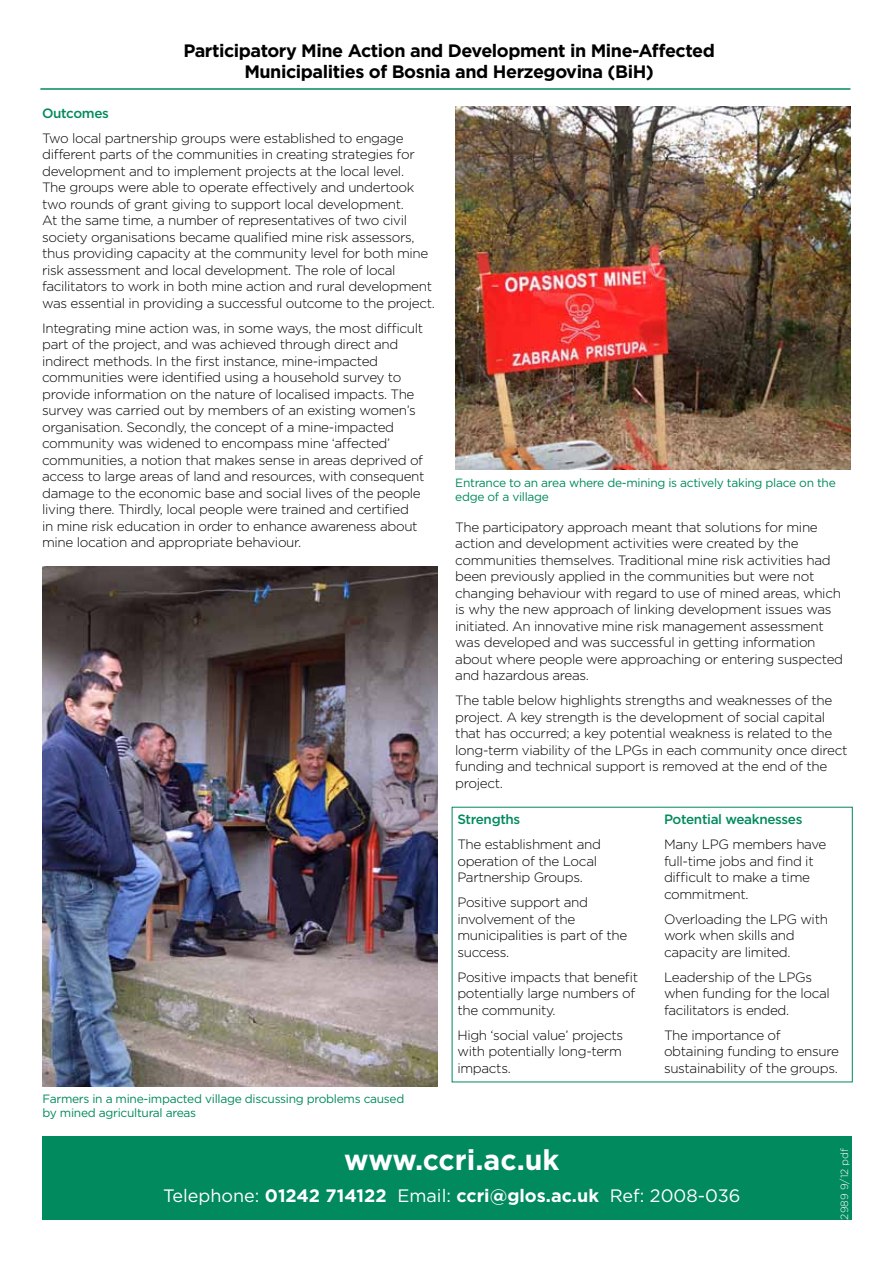
<style>
.page{position:relative;width:893px;height:1263px;background:#fff}
.page>*{position:absolute;margin:0;border:0;box-sizing:border-box;transform-origin:0 0}
.t1{font:700 28.5px "Gotham";color:#fff}
.t2{font:700 18px/21px "Gotham";letter-spacing:-.025em;color:#000;text-align:center}
.t3{font:18px "Gotham";color:#fff}
.t4{font:300 13.5px/16.5px "Gotham";letter-spacing:-.025em;color:#000}
.t5{font:500 13.5px "Gotham";letter-spacing:-.025em;color:#008a5e}
.t6{font:12px/14.2px "Gotham";letter-spacing:-.025em;color:#008a5e}
.t7{font:300 10.5px "Gotham";color:#fff}
.s1{font-weight:700}
</style>
<div class="page">
<div style="left:43px;top:1136px;width:808px;height:84px;background:#008a5e"></div>
<hr style="left:40px;top:88px;width:810px;height:2px;background:#008a5e">
<img style="left:455px;top:107px;width:395px;height:363px">
<img style="left:42px;top:567px;width:395px;height:519px">
<h2 class="t2" style="left:183px;top:40px;width:533px">Participatory Mine Action and Development in Mine-Affected<br>Municipalities of Bosnia and Herzegovina (BiH)</h2>
<p class="t5" style="left:42px;top:104px;width:68px">Outcomes</p>
<p class="t4" style="left:42px;top:129px;width:394px">Two local partnership groups were established to engage different parts of the communities in creating strategies for development and to implement projects at the local level.<br>The groups were able to operate effectively and undertook two rounds of grant giving to support local development.<br>At the same time, a number of representatives of two civil society organisations became qualified mine risk assessors, thus providing capacity at the community level for both mine risk assessment and local development. The role of local facilitators to work in both mine action and rural development was essential in providing a successful outcome to the project.</p>
<p class="t4" style="left:42px;top:319px;width:384px">Integrating mine action was, in some ways, the most difficult part of the project, and was achieved through direct and indirect methods. In the first instance, mine-impacted communities were identified using a household survey to provide information on the nature of localised impacts. The survey was carried out by members of an existing women’s organisation. Secondly, the concept of a mine-impacted community was widened to encompass mine ‘affected’ communities, a notion that makes sense in areas deprived of access to large areas of land and resources, with consequent damage to the economic base and social lives of the people living there. Thirdly, local people were trained and certified<br>in mine risk education in order to enhance awareness about mine location and appropriate behaviour.</p>
<p class="t6" style="left:43px;top:1091px;width:363px">Farmers in a mine-impacted village discussing problems caused by mined agricultural areas</p>
<p class="t6" style="left:455px;top:475px;width:382px">Entrance to an area where de-mining is actively taking place on the edge of a village</p>
<p class="t4" style="left:455px;top:518px;width:389px">The participatory approach meant that solutions for mine action and development activities were created by the communities themselves. Traditional mine risk activities had been previously applied in the communities but were not changing behaviour with regard to use of mined areas, which is why the new approach of linking development issues was initiated. An innovative mine risk management assessment was developed and was successful in getting information about where people were approaching or entering suspected and hazardous areas.</p>
<p class="t4" style="left:455px;top:692px;width:394px">The table below highlights strengths and weaknesses of the project. A key strength is the development of social capital that has occurred; a key potential weakness is related to the long-term viability of the LPGs in each community once direct funding and technical support is removed at the end of the project.</p>
<p class="t5" style="left:457px;top:810px;width:64px">Strengths</p>
<p class="t4" style="left:457px;top:836px;width:145px">The establishment and operation of the Local<br>Partnership Groups.</p>
<p class="t4" style="left:457px;top:894px;width:171px">Positive support and involvement of the municipalities is part of the success.</p>
<p class="t4" style="left:457px;top:968px;width:182px">Positive impacts that benefit potentially large numbers of the community.</p>
<p class="t4" style="left:457px;top:1026px;width:167px;text-align:justify">High ‘social value’ projects with potentially long-term impacts.</p>
<p class="t5" style="left:664px;top:810px;width:140px">Potential weaknesses</p>
<p class="t4" style="left:664px;top:836px;width:164px">Many LPG members have full-time jobs and find it difficult to make a time commitment.</p>
<p class="t4" style="left:664px;top:910px;width:165px">Overloading the LPG with work when skills and capacity are limited.</p>
<p class="t4" style="left:664px;top:968px;width:167px">Leadership of the LPGs when funding for the local facilitators is ended.</p>
<p class="t4" style="left:664px;top:1026px;width:177px">The importance of obtaining funding to ensure sustainability of the groups.</p>
<h1 class="t1" style="left:344px;top:1141px;width:217px">www.ccri.ac.uk</h1>
<h2 class="t3" style="left:163px;top:1184px;width:579px">Telephone: <span class="s1">01242 714122</span> Email: <span class="s1">ccri@glos.ac.uk</span> Ref: 2008-036</h2>
<p class="t7" style="left:838px;top:1220px;width:73px;rotate:-90deg">2989 9/12 pdf</p>
</div>
